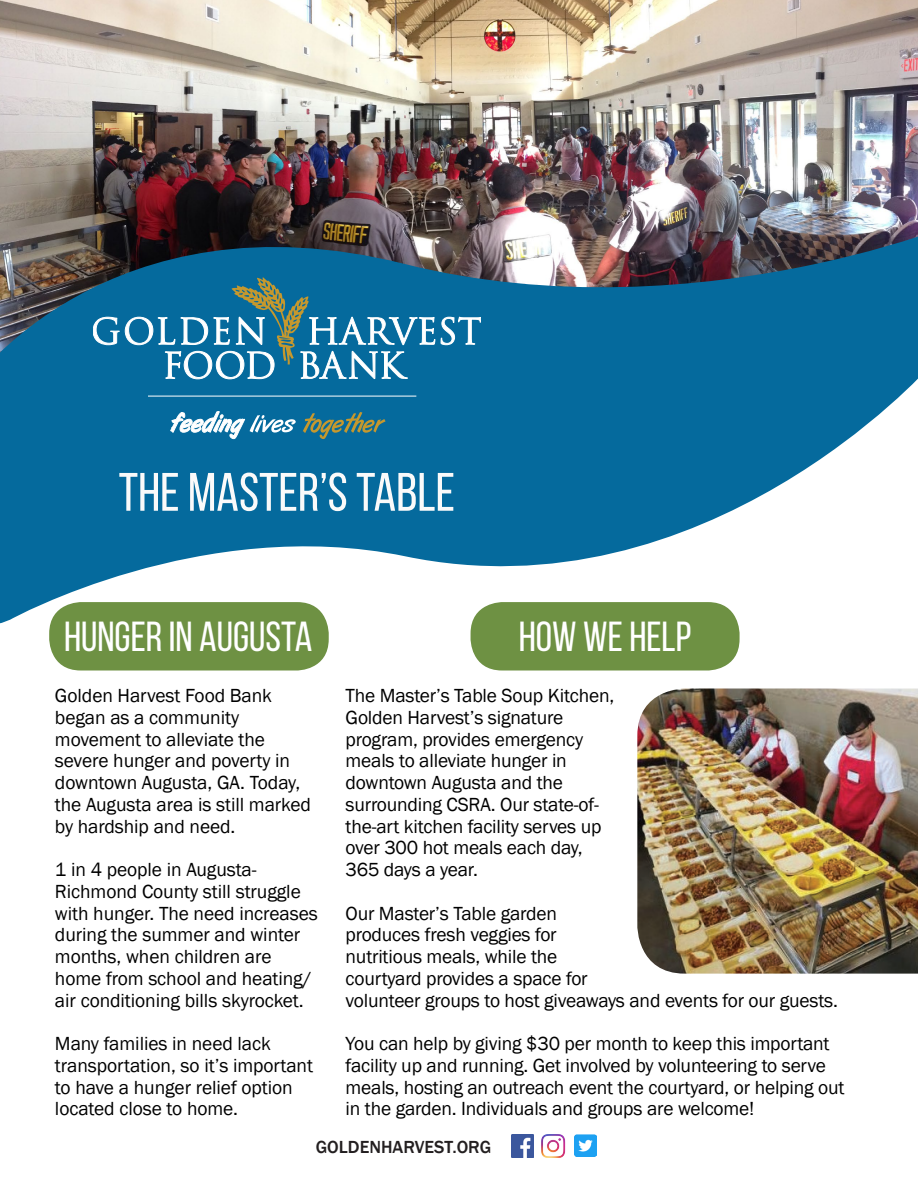
<style>
.page{position:relative;width:918px;height:1188px;background:#fff}
.page>*{position:absolute;margin:0;border:0;box-sizing:border-box;transform-origin:0 0}
.t1{font:54px "Bebas Neue";color:#fafafa}
.t2{font:42px "Bebas Neue";color:#fff}
.t3{font:19.5px/21.8px "Franklin Gothic";letter-spacing:-.01em;color:#000}
.t4{font:500 18px "Franklin Gothic";color:#231f20}
</style>
<div class="page">
<img style="left:0;top:0;width:918px;height:190px">
<div style="left:49px;top:602px;width:280px;height:68px;background:#6e9143;border-radius:31px"></div>
<div style="left:471px;top:602px;width:269px;height:68px;background:#6e9143;border-radius:31px"></div>
<img style="left:637px;top:688px;width:281px;height:286px">
<svg style="left:0;top:190px;width:918px;height:452px;fill:#056a9d"></svg>
<img style="left:512px;top:1135px;width:22px;height:22px">
<img style="left:541px;top:1134px;width:25px;height:24px">
<img style="left:574px;top:1134px;width:23px;height:23px">
<svg style="left:93px;top:317px;width:26px;height:28px"></svg>
<svg style="left:441px;top:317px;width:40px;height:28px"></svg>
<svg style="left:125px;top:277px;width:310px;height:102px;background:#3080a5"></svg>
<svg style="left:171px;top:411px;width:125px;height:28px"></svg>
<hr style="left:148px;top:396px;width:268px;height:1px;background:#fff">
<svg style="left:303px;top:412px;width:82px;height:27px;background:#3e777b"></svg>
<p class="t1" style="left:119px;top:463px;width:338px">THE MASTER’S TABLE</p>
<p class="t2" style="left:64px;top:614px;width:250px">HUNGER IN AUGUSTA</p>
<p class="t2" style="left:519px;top:614px;width:174px">HOW WE HELP</p>
<p class="t3" style="left:55px;top:685px;width:257px">Golden Harvest Food Bank began as a community movement to alleviate the severe hunger and poverty in downtown Augusta, GA. Today, the Augusta area is still marked by hardship and need.</p>
<p class="t3" style="left:55px;top:859px;width:264px">1 in 4 people in Augusta-<br>Richmond County still struggle with hunger. The need increases during the summer and winter months, when children are home from school and heating/ air conditioning bills skyrocket.</p>
<p class="t3" style="left:55px;top:1033px;width:260px">Many families in need lack transportation, so it’s important to have a hunger relief option located close to home.</p>
<p class="t3" style="left:346px;top:685px;width:270px">The Master’s Table Soup Kitchen,<br>Golden Harvest’s signature program, provides emergency meals to alleviate hunger in downtown Augusta and the surrounding CSRA. Our state-of&shy;the-art kitchen facility serves up over 300 hot meals each day,<br>365 days a year.</p>
<p class="t3" style="left:346px;top:903px;width:494px">Our Master’s Table garden<br>produces fresh veggies for<br>nutritious meals, while the<br>courtyard provides a space for<br>volunteer groups to host giveaways and events for our guests.</p>
<p class="t3" style="left:346px;top:1033px;width:500px">You can help by giving $30 per month to keep this important facility up and running. Get involved by volunteering to serve meals, hosting an outreach event the courtyard, or helping out in the garden. Individuals and groups are welcome!</p>
<p class="t4" style="left:316px;top:1135px;width:177px">GOLDENHARVEST.ORG</p>
</div>
